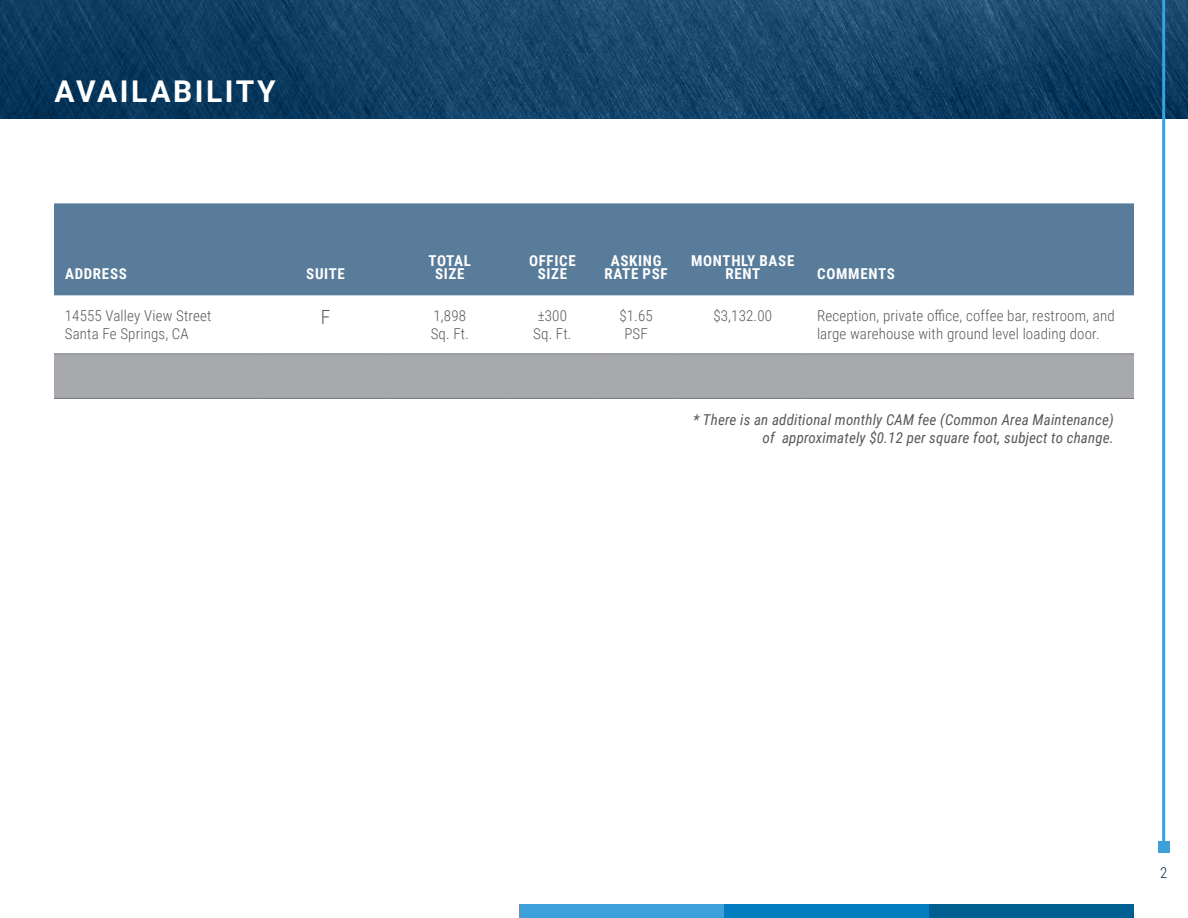
<style>
.page{position:relative;width:1188px;height:918px;background:#fff}
.page>*{position:absolute;margin:0;border:0;box-sizing:border-box;transform-origin:0 0}
.Heading{font:700 30px "Roboto";letter-spacing:.085em;color:#fff}
.Chart_copy{font:300 19.5px "Roboto Condensed";color:#58595b}
.Chart_copy_left{font:300 15px/18px "Roboto Condensed";letter-spacing:.01em;color:#58595b}
.Chart_footer_right{font:italic 15px/18px "Roboto Condensed";letter-spacing:.01em;color:#58595b;text-align:right}
.Chart_heading_2{font:700 15px/13.5px "Roboto Condensed";letter-spacing:.045em;color:#fff;text-align:center}
.Chart_copy-2{font:300 15px "Roboto Condensed";letter-spacing:.01em;color:#58595b}
.Chart_heading_2_left{font:700 15px "Roboto Condensed";letter-spacing:.045em;color:#fff}
.t1{font:300 15px "Roboto Condensed";color:#003055}
</style>
<div class="page">
<img style="left:0;top:0;width:1188px;height:119px">
<hr style="left:1162px;top:0;width:3px;height:847px;background:#3ea0d9">
<div style="left:1158px;top:841px;width:12px;height:12px;background:#3ea0d9"></div>
<div style="left:519px;top:904px;width:205px;height:14px;background:#3ea0d9"></div>
<div style="left:724px;top:904px;width:205px;height:14px;background:#027dbf"></div>
<div style="left:929px;top:904px;width:205px;height:14px;background:#005e90"></div>
<div style="left:54px;top:203px;width:1080px;height:92px;background:#587c9a"></div>
<div style="left:54px;top:354px;width:1080px;height:44px;background:#a7a9ac"></div>
<hr style="left:54px;top:353px;width:210px;height:1px;background:#797a7d">
<hr style="left:264px;top:353px;width:124px;height:1px;background:#797a7d">
<hr style="left:388px;top:353px;width:124px;height:1px;background:#797a7d">
<hr style="left:512px;top:353px;width:81px;height:1px;background:#797a7d">
<hr style="left:593px;top:353px;width:86px;height:1px;background:#797a7d">
<hr style="left:679px;top:353px;width:127px;height:1px;background:#797a7d">
<hr style="left:806px;top:353px;width:328px;height:1px;background:#797a7d">
<hr style="left:54px;top:398px;width:210px;height:1px;background:#797a7d">
<hr style="left:264px;top:398px;width:124px;height:1px;background:#797a7d">
<hr style="left:388px;top:398px;width:124px;height:1px;background:#797a7d">
<hr style="left:512px;top:398px;width:81px;height:1px;background:#797a7d">
<hr style="left:593px;top:398px;width:86px;height:1px;background:#797a7d">
<hr style="left:679px;top:398px;width:127px;height:1px;background:#797a7d">
<hr style="left:806px;top:398px;width:328px;height:1px;background:#797a7d">
<p class="Heading" style="left:55px;top:71px;width:223px">AVAILABILITY</p>
<p class="Chart_heading_2_left" style="left:65px;top:263px;width:63px">ADDRESS</p>
<p class="Chart_heading_2" style="left:306px;top:267px;width:40px">SUITE</p>
<p class="Chart_heading_2" style="left:429px;top:253px;width:44px">TOTAL<br>SIZE</p>
<p class="Chart_heading_2" style="left:529px;top:253px;width:48px">OFFICE<br>SIZE</p>
<p class="Chart_heading_2" style="left:604px;top:253px;width:65px">ASKING<br>RATE PSF</p>
<p class="Chart_heading_2" style="left:691px;top:253px;width:105px">MONTHLY BASE<br>RENT</p>
<p class="Chart_heading_2_left" style="left:817px;top:263px;width:79px">COMMENTS</p>
<p class="Chart_copy_left" style="left:65px;top:306px;width:148px">14555 Valley View Street</p>
<p class="Chart_copy_left" style="left:65px;top:324px;width:125px">Santa Fe Springs, CA</p>
<p class="Chart_copy" style="left:321px;top:304px;width:11px">F</p>
<p class="Chart_copy-2" style="left:433px;top:305px;width:34px">1,898</p>
<p class="Chart_copy-2" style="left:431px;top:323px;width:40px">Sq. Ft.</p>
<p class="Chart_copy-2" style="left:538px;top:305px;width:31px">±300</p>
<p class="Chart_copy-2" style="left:533px;top:323px;width:40px">Sq. Ft.</p>
<p class="Chart_copy-2" style="left:619px;top:305px;width:35px">$1.65</p>
<p class="Chart_copy-2" style="left:624px;top:323px;width:25px">PSF</p>
<p class="Chart_copy-2" style="left:713px;top:305px;width:60px">$3,132.00</p>
<p class="Chart_copy_left" style="left:817px;top:306px;width:299px">Reception, private office, coffee bar, restroom, and large warehouse with ground level loading door.</p>
<p class="Chart_footer_right" style="left:693px;top:410px;width:422px">* There is an additional monthly CAM fee (Common Area Maintenance) of approximately $0.12 per square foot, subject to change.</p>
<p class="t1" style="left:1160px;top:862px;width:9px">2</p>
</div>
